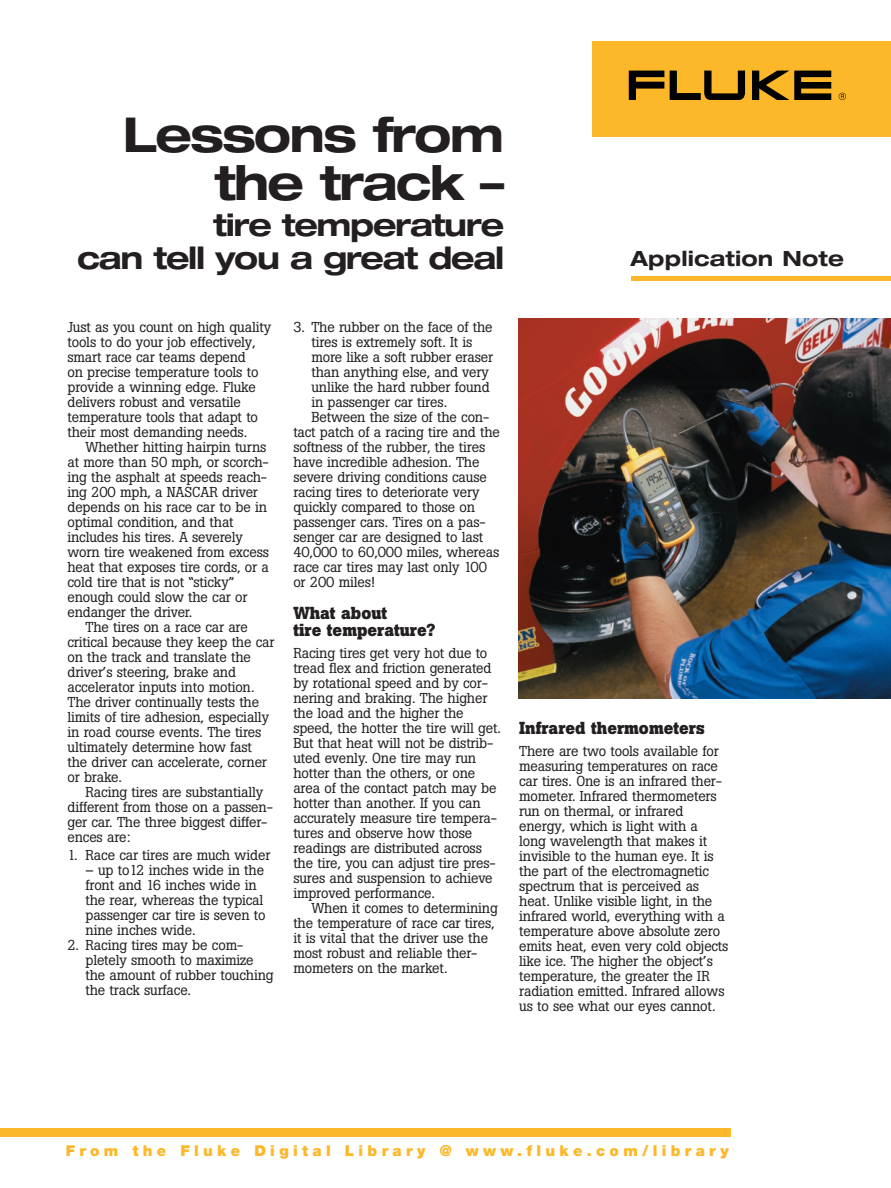
<style>
.page{position:relative;width:891px;height:1188px;background:#fff}
.page>*{position:absolute;margin:0;border:0;box-sizing:border-box;transform-origin:0 0}
.t1{font:700 expanded 48.15px/48.2px "Helvetica Neue";letter-spacing:-.04em;color:#231f20;text-align:right}
.t2{font:700 expanded 30.9px/32.7px "Helvetica Neue";letter-spacing:-.04em;color:#231f20;text-align:right}
.t3{font:700 expanded 21px "Helvetica Neue";letter-spacing:.01em;color:#231f20}
.t4{font:700 17.25px/17.2px "Boton";color:#231f20}
.t5{font:900 15px "Helvetica Neue";letter-spacing:.285em;color:#fcb828}
.t6{font:14.25px/15px "Boton";letter-spacing:-.01em;color:#231f20}
</style>
<div class="page">
<div style="left:592px;top:41px;width:299px;height:96px;background:#fcb828"></div>
<svg style="left:629px;top:71px;width:35px;height:29px"></svg>
<svg style="left:752px;top:71px;width:79px;height:29px"></svg>
<svg style="left:670px;top:71px;width:75px;height:29px"></svg>
<svg style="left:839px;top:93px;width:7px;height:7px"></svg>
<img style="left:519px;top:319px;width:372px;height:379px">
<div style="left:0;top:1128px;width:730px;height:8px;background:#fcb828"></div>
<div style="left:631px;top:276px;width:260px;height:5px;background:#fcb828"></div>
<h1 class="t1" style="left:123px;top:115px;width:383px">Lessons from the track –</h1>
<h2 class="t2" style="left:77px;top:211px;width:429px">tire temperature<br>can tell you a great deal</h2>
<h3 class="t3" style="left:631px;top:251px;width:215px">Application Note</h3>
<p class="t6" style="left:68px;top:321px;width:205px">Just as you count on high quality tools to do your job effectively, smart race car teams depend<br>on precise temperature tools to provide a winning edge. Fluke delivers robust and versatile temperature tools that adapt to their most demanding needs.</p>
<p class="t6" style="left:68px;top:441px;width:203px;text-indent:18px">Whether hitting hairpin turns at more than 50 mph, or scorch&shy;ing the asphalt at speeds reach&shy;ing 200 mph, a NASCAR driver depends on his race car to be in optimal condition, and that includes his tires. A severely worn tire weakened from excess heat that exposes tire cords, or a cold tire that is not “sticky” enough could slow the car or endanger the driver.</p>
<p class="t6" style="left:68px;top:621px;width:208px;text-indent:18px">The tires on a race car are critical because they keep the car on the track and translate the driver’s steering, brake and accelerator inputs into motion.<br>The driver continually tests the limits of tire adhesion, especially in road course events. The tires ultimately determine how fast the driver can accelerate, corner or brake.</p>
<p class="t6" style="left:68px;top:786px;width:207px;text-indent:18px">Racing tires are substantially different from those on a passen&shy;ger car. The three biggest differ&shy;ences are:</p>
<p class="t6" style="left:68px;top:849px;width:204px">1. Race car tires are much wider</p>
<p class="t6" style="left:86px;top:864px;width:182px">– up to12 inches wide in the front and 16 inches wide in the rear, whereas the typical passenger car tire is seven to nine inches wide.</p>
<p class="t6" style="left:86px;top:939px;width:190px;text-indent:-18px">2. Racing tires may be com&shy;pletely smooth to maximize the amount of rubber touching the track surface.</p>
<p class="t6" style="left:293px;top:321px;width:201px">3. The rubber on the face of the</p>
<p class="t6" style="left:311px;top:336px;width:163px">tires is extremely soft. It is</p>
<p class="t6" style="left:311px;top:351px;width:183px">more like a soft rubber eraser</p>
<p class="t6" style="left:311px;top:366px;width:179px">than anything else, and very</p>
<p class="t6" style="left:311px;top:381px;width:180px">unlike the hard rubber found</p>
<p class="t6" style="left:311px;top:396px;width:137px">in passenger car tires.</p>
<p class="t6" style="left:311px;top:411px;width:179px">Between the size of the con-</p>
<p class="t6" style="left:293px;top:426px;width:208px">tact patch of a racing tire and the</p>
<p class="t6" style="left:293px;top:441px;width:193px">softness of the rubber, the tires</p>
<p class="t6" style="left:293px;top:456px;width:188px">have incredible adhesion. The</p>
<p class="t6" style="left:293px;top:471px;width:195px">severe driving conditions cause</p>
<p class="t6" style="left:293px;top:486px;width:188px">racing tires to deteriorate very</p>
<p class="t6" style="left:293px;top:501px;width:183px">quickly compared to those on</p>
<p class="t6" style="left:293px;top:516px;width:194px">passenger cars. Tires on a pas-</p>
<p class="t6" style="left:293px;top:531px;width:191px">senger car are designed to last</p>
<p class="t6" style="left:293px;top:546px;width:207px">40,000 to 60,000 miles, whereas</p>
<p class="t6" style="left:293px;top:561px;width:195px">race car tires may last only 100</p>
<p class="t6" style="left:293px;top:576px;width:83px">or 200 miles!</p>
<p class="t4" style="left:293px;top:606px;width:144px">What about<br>tire temperature?</p>
<p class="t6" style="left:293px;top:647px;width:209px">Racing tires get very hot due to tread flex and friction generated by rotational speed and by cor&shy;nering and braking. The higher the load and the higher the speed, the hotter the tire will get.<br>But that heat will not be distrib&shy;uted evenly. One tire may run hotter than the others, or one area of the contact patch may be hotter than another. If you can accurately measure tire tempera&shy;tures and observe how those readings are distributed across the tire, you can adjust tire pres&shy;sures and suspension to achieve improved performance.</p>
<p class="t6" style="left:293px;top:902px;width:206px;text-indent:18px">When it comes to determining the temperature of race car tires, it is vital that the driver use the most robust and reliable ther&shy;mometers on the market.</p>
<p class="t4" style="left:519px;top:721px;width:187px">Infrared thermometers</p>
<p class="t6" style="left:519px;top:745px;width:211px">There are two tools available for measuring temperatures on race car tires. One is an infrared ther&shy;mometer. Infrared thermometers run on thermal, or infrared energy, which is light with a<br>long wavelength that makes it invisible to the human eye. It is the part of the electromagnetic spectrum that is perceived as heat. Unlike visible light, in the infrared world, everything with a temperature above absolute zero emits heat, even very cold objects like ice. The higher the object’s temperature, the greater the IR radiation emitted. Infrared allows us to see what our eyes cannot.</p>
<p class="t5" style="left:66px;top:1145px;width:665px">From the Fluke Digital Library @ www.fluke.com/library</p>
</div>
